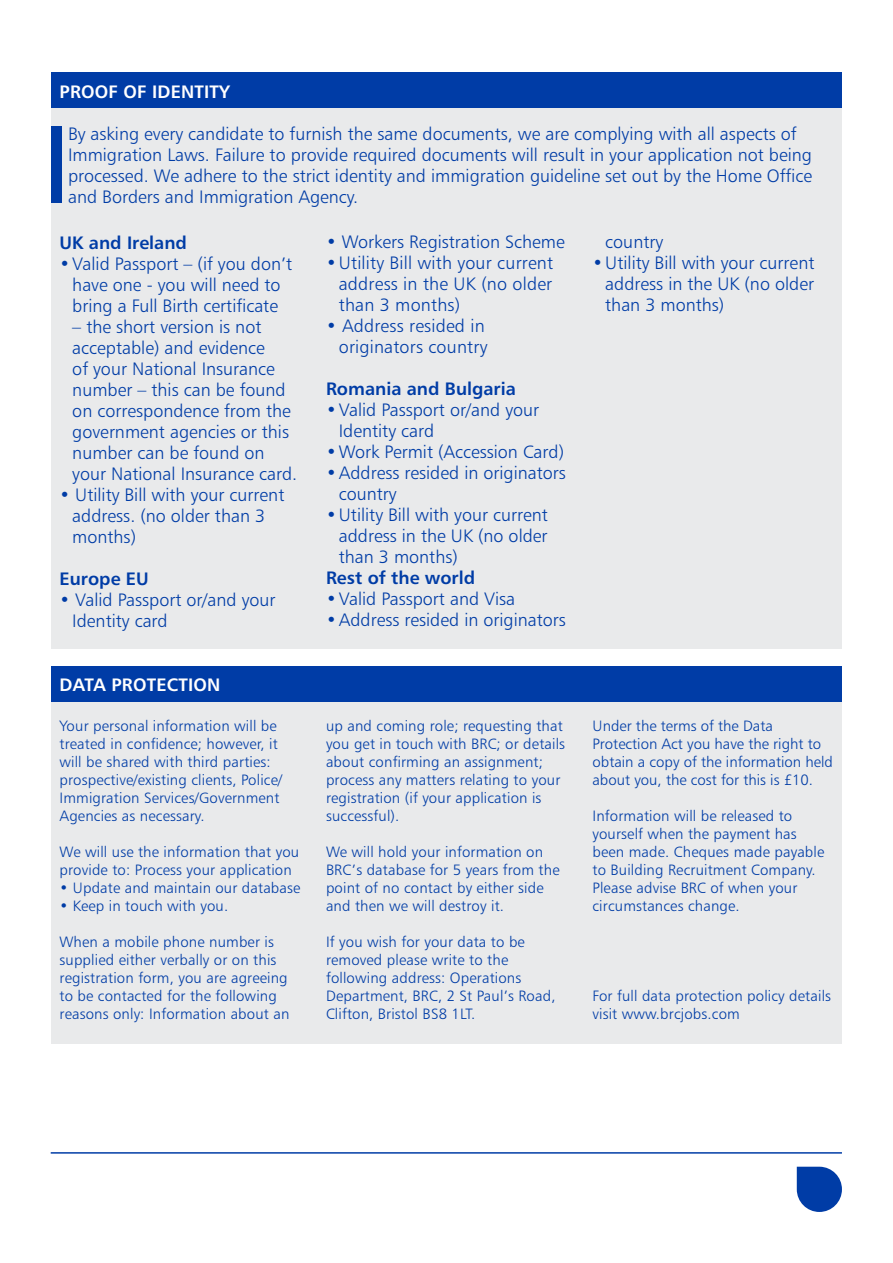
<style>
.page{position:relative;width:893px;height:1263px;background:#fff}
.page>*{position:absolute;margin:0;border:0;box-sizing:border-box;transform-origin:0 0}
.t1{font:18px/21px "Humanist 777 BT Light B";color:#003ca6}
.t2{font:18px "Humanist 777 BT Bold B";color:#003ca6}
.t3{font:18px "Humanist 777 BT Bold B";letter-spacing:.01em;color:#fff}
.t4{font:15px/18px "Humanist 777 BT Light B";letter-spacing:.01em;color:#003ca6}
</style>
<div class="page">
<div style="left:51px;top:108px;width:791px;height:540px;background:#e9eaeb"></div>
<div style="left:51px;top:701px;width:791px;height:343px;background:#e9eaeb"></div>
<div style="left:51px;top:73px;width:790px;height:35px;background:#003ca6"></div>
<div style="left:51px;top:666px;width:790px;height:35px;background:#003ca6"></div>
<hr style="left:51px;top:1152px;width:791px;height:2px;background:#003ca6">
<svg style="left:797px;top:1167px;width:45px;height:45px;background:#285bb4"></svg>
<div style="left:51px;top:126px;width:10px;height:77px;background:#003ca6"></div>
<p class="t3" style="left:60px;top:80px;width:172px">PROOF OF IDENTITY</p>
<p class="t1" style="left:68px;top:123px;width:746px">By asking every candidate to furnish the same documents, we are complying with all aspects of Immigration Laws. Failure to provide required documents will result in your application not being processed. We adhere to the strict identity and immigration guideline set out by the Home Office and Borders and Immigration Agency.</p>
<p class="t2" style="left:60px;top:231px;width:129px">UK and Ireland</p>
<p class="t1" style="left:60px;top:252px;width:234px;text-align:center">•Valid Passport – (if you don’t have one - you will need to bring a Full Birth certificate</p>
<p class="t1" style="left:72px;top:315px;width:226px">– the short version is not acceptable) and evidence<br>of your National Insurance number – this can be found on correspondence from the government agencies or this number can be found on your National Insurance card.</p>
<p class="t1" style="left:72px;top:484px;width:214px;text-indent:-13px">• Utility Bill with your current address. (no older than 3 months)</p>
<p class="t2" style="left:60px;top:567px;width:91px">Europe EU</p>
<p class="t1" style="left:72px;top:589px;width:205px;text-indent:-13px">• Valid Passport or/and your<br>Identity card</p>
<p class="t3" style="left:60px;top:673px;width:162px">DATA PROTECTION</p>
<p class="t4" style="left:60px;top:716px;width:224px">Your personal information will be treated in confidence; however, it will be shared with third parties: prospective/existing clients, Police/ Immigration Services/Government Agencies as necessary.</p>
<p class="t4" style="left:60px;top:842px;width:241px">We will use the information that you provide to: Process your application</p>
<p class="t4" style="left:60px;top:878px;width:242px">• Update and maintain our database</p>
<p class="t4" style="left:60px;top:896px;width:170px">• Keep in touch with you.</p>
<p class="t4" style="left:60px;top:932px;width:231px">When a mobile phone number is supplied either verbally or on this registration form, you are agreeing to be contacted for the following reasons only: Information about an</p>
<p class="t1" style="left:326px;top:231px;width:240px">• Workers Registration Scheme</p>
<p class="t1" style="left:339px;top:252px;width:216px;text-align:justify;text-indent:-13px">•Utility Bill with your current address in the UK (no older than 3 months)</p>
<p class="t1" style="left:326px;top:315px;width:163px;text-align:right">• Address resided in originators country</p>
<p class="t2" style="left:326px;top:377px;width:191px">Romania and Bulgaria</p>
<p class="t1" style="left:339px;top:399px;width:202px;text-indent:-13px">•Valid Passport or/and your<br>Identity card</p>
<p class="t1" style="left:326px;top:441px;width:240px">•Work Permit (Accession Card)</p>
<p class="t1" style="left:339px;top:462px;width:229px;text-indent:-13px">•Address resided in originators country</p>
<p class="t1" style="left:339px;top:504px;width:211px;text-align:justify;text-indent:-13px">•Utility Bill with your current address in the UK (no older than 3 months)</p>
<p class="t2" style="left:326px;top:566px;width:151px">Rest of the world</p>
<p class="t1" style="left:326px;top:588px;width:191px">•Valid Passport and Visa</p>
<p class="t1" style="left:326px;top:609px;width:241px">•Address resided in originators</p>
<p class="t4" style="left:326px;top:716px;width:241px">up and coming role; requesting that you get in touch with BRC; or details about confirming an assignment; process any matters relating to your registration (if your application is successful).</p>
<p class="t4" style="left:326px;top:842px;width:235px">We will hold your information on<br>BRC’s database for 5 years from the point of no contact by either side and then we will destroy it.</p>
<p class="t4" style="left:326px;top:932px;width:231px">If you wish for your data to be removed please write to the following address: Operations<br>Department, BRC, 2 St Paul’s Road,<br>Clifton, Bristol BS8 1LT.</p>
<p class="t1" style="left:605px;top:231px;width:59px">country</p>
<p class="t1" style="left:605px;top:252px;width:211px;text-align:justify;text-indent:-13px">•Utility Bill with your current address in the UK (no older than 3 months)</p>
<p class="t4" style="left:592px;top:716px;width:242px">Under the terms of the Data Protection Act you have the right to obtain a copy of the information held about you, the cost for this is £10.</p>
<p class="t4" style="left:592px;top:806px;width:233px">Information will be released to yourself when the payment has been made. Cheques made payable to Building Recruitment Company.<br>Please advise BRC of when your circumstances change.</p>
<p class="t4" style="left:592px;top:986px;width:240px">For full data protection policy details visit www.brcjobs.com</p>
</div>
